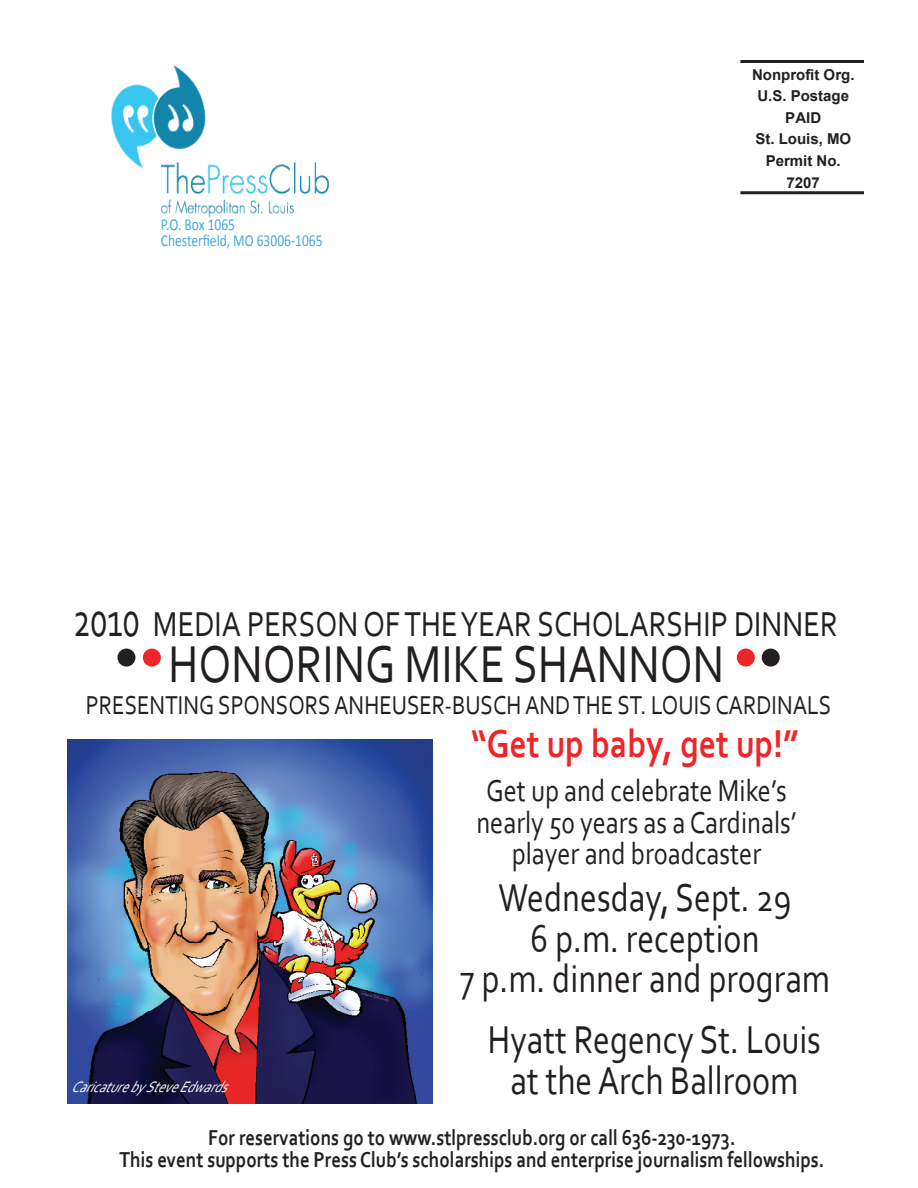
<style>
.page{position:relative;width:918px;height:1188px;background:#fff}
.page>*{position:absolute;margin:0;border:0;box-sizing:border-box;transform-origin:0 0}
.t1{font:54.3px "Corbel";color:#231f20;scale:.83 1}
.t2{font:50.85px "Corbel";color:#231f20;scale:.67 1}
.t3{font:40.65px/40.7px "Corbel";color:#231f20;text-align:center;scale:.83 1}
.t4{font:700 40.65px "Corbel";color:#ee2628;scale:.83 1}
.t5{font:36.15px "Corbel";color:#231f20;scale:.83 1}
.t6{font:31.65px/31.7px "Corbel";color:#231f20;text-align:center;scale:.83 1}
.t7{font:27.15px "Corbel";color:#231f20;scale:.83 1}
.t8{font:700 22.65px/22.6px "Corbel";color:#231f20;text-align:center;scale:.83 1}
.t9{font:16.8px/16.2px "Calibri";color:#44a8de;scale:.81 1}
.t10{font:italic 15.75px "Corbel";color:#fff;scale:.83 1}
.t11{font:700 15px/21.6px "Arial";color:#231f20;text-align:center}
</style>
<div class="page">
<img style="left:111px;top:65px;width:218px;height:153px">
<hr style="left:740px;top:60px;width:124px;height:3px;background:#231f20">
<hr style="left:740px;top:191px;width:124px;height:3px;background:#231f20">
<img style="left:68px;top:739px;width:364px;height:365px">
<div style="left:118px;top:650px;width:17px;height:16px;background:#231f20;border-radius:50%"></div>
<div style="left:117px;top:649px;width:18px;height:18px;border:2px solid #231f20;border-radius:50%"></div>
<div style="left:144px;top:650px;width:16px;height:16px;background:#ee2628;border-radius:50%"></div>
<div style="left:143px;top:649px;width:18px;height:18px;border:2px solid #ee2628;border-radius:50%"></div>
<div style="left:738px;top:650px;width:16px;height:16px;background:#ee2628;border-radius:50%"></div>
<div style="left:737px;top:649px;width:18px;height:18px;border:2px solid #ee2628;border-radius:50%"></div>
<div style="left:763px;top:650px;width:16px;height:16px;background:#231f20;border-radius:50%"></div>
<div style="left:762px;top:649px;width:18px;height:18px;border:2px solid #231f20;border-radius:50%"></div>
<p class="t9" style="left:161px;top:216px;width:201px">P.O. Box 1065<br>Chesterfield, MO 63006-1065</p>
<p class="t11" style="left:752px;top:64px;width:104px">Nonprofit Org.<br>U.S. Postage<br>PAID<br>St. Louis, MO<br>Permit No.<br>7207</p>
<h2 class="t2" style="left:73px;top:588px;width:101px">2010</h2>
<h3 class="t5" style="left:153px;top:602px;width:827px">MEDIA PERSON OF THE YEAR SCHOLARSHIP DINNER</h3>
<h1 class="t1" style="left:168px;top:630px;width:671px">HONORING MIKE SHANNON</h1>
<p class="t7" style="left:86px;top:689px;width:900px">PRESENTING SPONSORS ANHEUSER-BUSCH AND THE ST. LOUIS CARDINALS</p>
<h3 class="t4" style="left:471px;top:718px;width:396px">“Get up baby, get up!”</h3>
<h3 class="t6" style="left:476px;top:774px;width:387px">Get up and celebrate Mike’s nearly 50 years as a Cardinals’ player and broadcaster</h3>
<h3 class="t3" style="left:460px;top:876px;width:447px">Wednesday, Sept. 29<br>6 p.m. reception<br>7 p.m. dinner and program</h3>
<h3 class="t3" style="left:488px;top:1018px;width:403px">Hyatt Regency St. Louis at the Arch Ballroom</h3>
<p class="t8" style="left:120px;top:1125px;width:851px">For reservations go to www.stlpressclub.org or call 636-230-1973.<br>This event supports the Press Club’s scholarships and enterprise journalism fellowships.</p>
<p class="t10" style="left:71px;top:1077px;width:201px">CaricaturebySteveEdwards</p>
</div>
